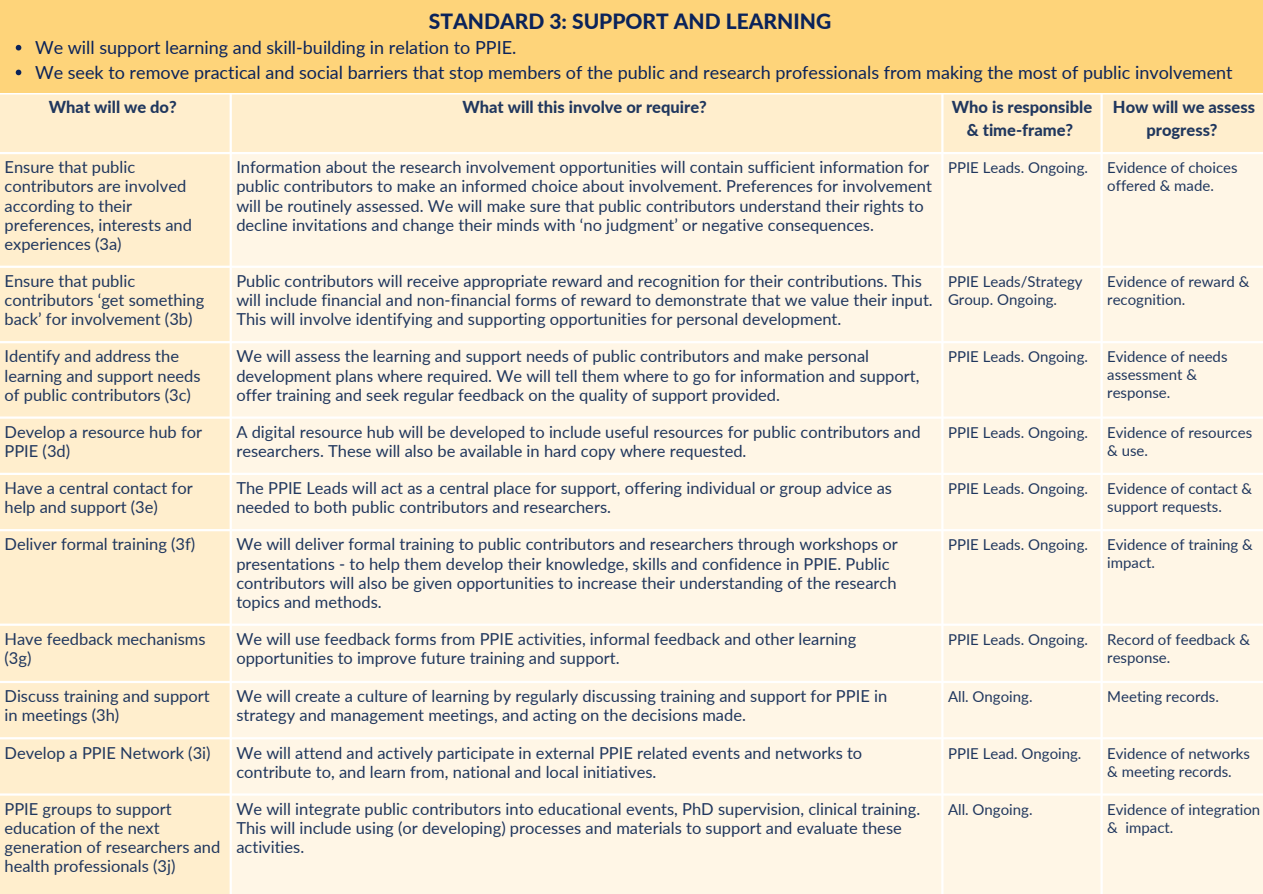
<style>
.page{position:relative;width:1263px;height:894px;background:#fff}
.page>*{position:absolute;margin:0;border:0;box-sizing:border-box;transform-origin:0 0}
.t1{font:800 21px "Lato";color:#0b235a}
.t2{font:18px/24.8px "Lato";color:#0b235a}
.t3{font:16.5px/19px "Lato";color:#20375e}
.t4{font:800 16.5px/22.5px "Lato";color:#20375e;text-align:center}
.t5{font:15px/18px "Lato";color:#20375e}
</style>
<div class="page">
<div style="left:0;top:0;width:1263px;height:92px;background:#fed47a"></div>
<div style="left:0;top:94px;width:1263px;height:799px;background:#ffeecd"></div>
<div style="left:232px;top:154px;width:1031px;height:739px;background:#fff6e6"></div>
<svg style="left:16px;top:45px;width:5px;height:5px"></svg>
<svg style="left:16px;top:70px;width:5px;height:5px"></svg>
<p class="t1" style="left:429px;top:8px;width:404px">STANDARD 3: SUPPORT AND LEARNING</p>
<p class="t2" style="left:35px;top:34px;width:1199px">We will support learning and skill-building in relation to PPIE.<br>We seek to remove practical and social barriers that stop members of the public and research professionals from making the most of public involvement</p>
<p class="t4" style="left:49px;top:95px;width:129px">What will we do?</p>
<p class="t4" style="left:462px;top:95px;width:246px">What will this involve or require?</p>
<p class="t4" style="left:952px;top:95px;width:142px">Who is responsible &amp; time-frame?</p>
<p class="t4" style="left:1113px;top:95px;width:143px">How will we assess progress?</p>
<p class="t3" style="left:4px;top:157px;width:189px">Ensure that public contributors are involved according to their preferences, interests and experiences (3a)</p>
<p class="t3" style="left:236px;top:157px;width:697px">Information about the research involvement opportunities will contain sufficient information for public contributors to make an informed choice about involvement. Preferences for involvement will be routinely assessed. We will make sure that public contributors understand their rights to decline invitations and change their minds with ‘no judgment’ or negative consequences.</p>
<p class="t5" style="left:948px;top:158px;width:141px">PPIE Leads. Ongoing.</p>
<p class="t5" style="left:1107px;top:158px;width:132px">Evidence of choices offered &amp; made.</p>
<p class="t3" style="left:4px;top:271px;width:201px">Ensure that public contributors ‘get something back’ for involvement (3b)</p>
<p class="t3" style="left:236px;top:271px;width:698px">Public contributors will receive appropriate reward and recognition for their contributions. This will include financial and non-financial forms of reward to demonstrate that we value their input.<br>This will involve identifying and supporting opportunities for personal development.</p>
<p class="t5" style="left:948px;top:272px;width:136px">PPIE Leads/Strategy<br>Group. Ongoing.</p>
<p class="t5" style="left:1107px;top:272px;width:144px">Evidence of reward &amp; recognition.</p>
<p class="t3" style="left:4px;top:346px;width:198px">Identify and address the learning and support needs of public contributors (3c)</p>
<p class="t3" style="left:236px;top:346px;width:685px">We will assess the learning and support needs of public contributors and make personal development plans where required. We will tell them where to go for information and support, offer training and seek regular feedback on the quality of support provided.</p>
<p class="t5" style="left:948px;top:347px;width:141px">PPIE Leads. Ongoing.</p>
<p class="t5" style="left:1107px;top:347px;width:122px">Evidence of needs assessment &amp; response.</p>
<p class="t3" style="left:4px;top:422px;width:199px">Develop a resource hub for<br>PPIE (3d)</p>
<p class="t3" style="left:236px;top:422px;width:686px">A digital resource hub will be developed to include useful resources for public contributors and researchers. These will also be available in hard copy where requested.</p>
<p class="t5" style="left:948px;top:423px;width:141px">PPIE Leads. Ongoing.</p>
<p class="t5" style="left:1107px;top:423px;width:146px">Evidence of resources &amp; use.</p>
<p class="t3" style="left:4px;top:478px;width:190px">Have a central contact for help and support (3e)</p>
<p class="t3" style="left:236px;top:478px;width:657px">The PPIE Leads will act as a central place for support, offering individual or group advice as needed to both public contributors and researchers.</p>
<p class="t5" style="left:948px;top:479px;width:141px">PPIE Leads. Ongoing.</p>
<p class="t5" style="left:1107px;top:479px;width:147px">Evidence of contact &amp; support requests.</p>
<p class="t3" style="left:4px;top:534px;width:192px">Deliver formal training (3f)</p>
<p class="t3" style="left:236px;top:534px;width:663px">We will deliver formal training to public contributors and researchers through workshops or presentations - to help them develop their knowledge, skills and confidence in PPIE. Public contributors will also be given opportunities to increase their understanding of the research topics and methods.</p>
<p class="t5" style="left:948px;top:535px;width:141px">PPIE Leads. Ongoing.</p>
<p class="t5" style="left:1107px;top:535px;width:147px">Evidence of training &amp; impact.</p>
<p class="t3" style="left:4px;top:629px;width:203px">Have feedback mechanisms (3g)</p>
<p class="t3" style="left:236px;top:629px;width:621px">We will use feedback forms from PPIE activities, informal feedback and other learning opportunities to improve future training and support.</p>
<p class="t5" style="left:948px;top:630px;width:141px">PPIE Leads. Ongoing.</p>
<p class="t5" style="left:1107px;top:630px;width:144px">Record of feedback &amp; response.</p>
<p class="t3" style="left:4px;top:686px;width:207px">Discuss training and support in meetings (3h)</p>
<p class="t3" style="left:236px;top:686px;width:652px">We will create a culture of learning by regularly discussing training and support for PPIE in strategy and management meetings, and acting on the decisions made.</p>
<p class="t5" style="left:948px;top:687px;width:86px">All. Ongoing.</p>
<p class="t5" style="left:1107px;top:687px;width:113px">Meeting records.</p>
<p class="t3" style="left:4px;top:742px;width:208px">Develop a PPIE Network (3i)</p>
<p class="t3" style="left:236px;top:742px;width:627px">We will attend and actively participate in external PPIE related events and networks to contribute to, and learn from, national and local initiatives.</p>
<p class="t5" style="left:948px;top:743px;width:135px">PPIE Lead. Ongoing.</p>
<p class="t5" style="left:1107px;top:743px;width:144px">Evidence of networks &amp; meeting records.</p>
<p class="t3" style="left:4px;top:798px;width:217px">PPIE groups to support education of the next generation of researchers and health professionals (3j)</p>
<p class="t3" style="left:236px;top:798px;width:685px">We will integrate public contributors into educational events, PhD supervision, clinical training.<br>This will include using (or developing) processes and materials to support and evaluate these activities.</p>
<p class="t5" style="left:948px;top:799px;width:86px">All. Ongoing.</p>
<p class="t5" style="left:1107px;top:799px;width:154px">Evidence of integration &amp; impact.</p>
</div>
